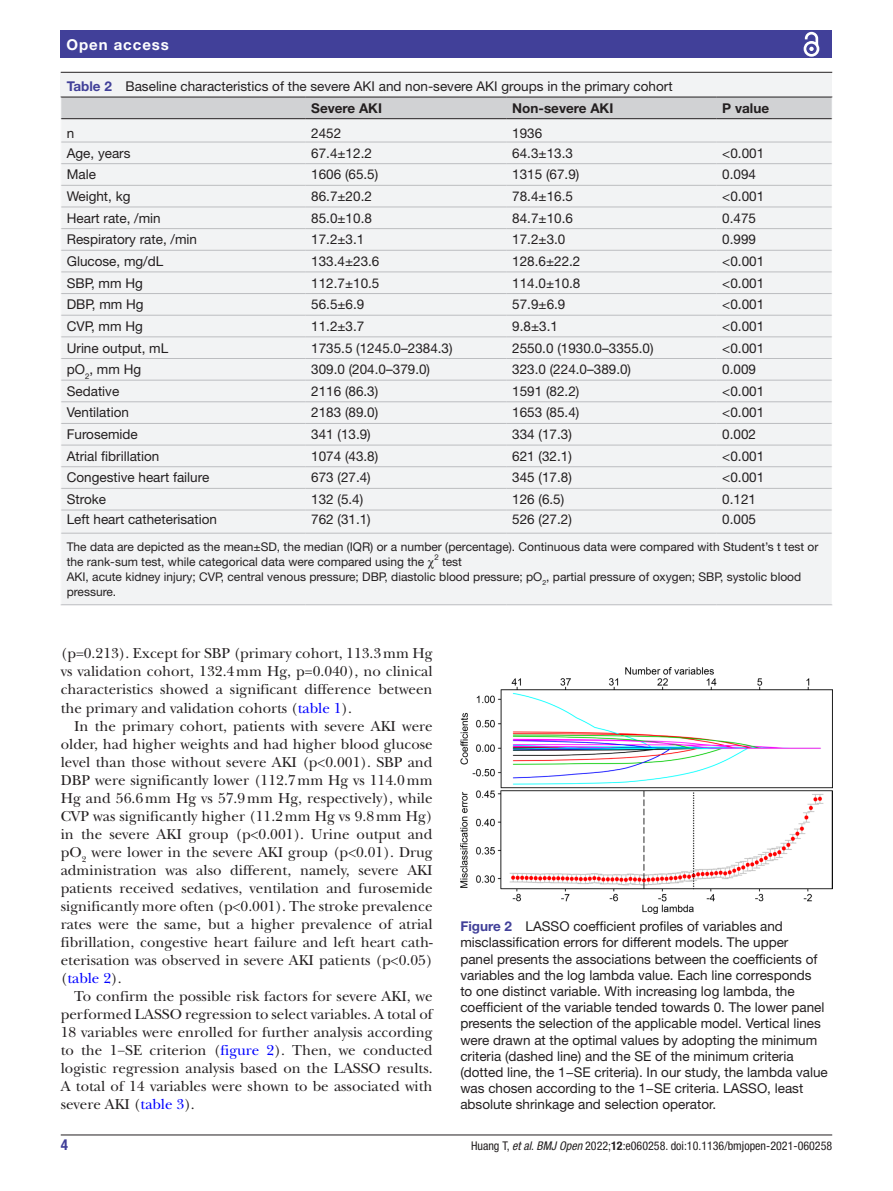
<style>
.page{position:relative;width:893px;height:1191px;background:#fff}
.page>*{position:absolute;margin:0;border:0;box-sizing:border-box;transform-origin:0 0}
.t1{font:15px/18px "New Baskerville";color:#231f20;text-align:justify}
.t2{font:700 15px "Helvetica Neue LT Std";letter-spacing:.065em;color:#fff}
.t3{font:700 condensed 15px "Helvetica Neue LT Std";color:#414099}
.t4{font:13.5px/16.2px "Helvetica Neue LT Std";color:#231f20}
.t5{font:700 13.5px "Helvetica Neue LT Std";color:#231f20}
.t6{font:12px/15px "Helvetica Neue LT Std";color:#231f20}
.t7{font:condensed 12px "Helvetica Neue LT Std";color:#231f20}
.t8{font:7.95px "Helvetica Neue LT Std";color:#231f20}
.s1{font-weight:700;color:#414099}
.s2{font-weight:700}
.s3{color:#00f}
.s4{font-style:italic}
</style>
<div class="page">
<hr style="left:61px;top:1134px;width:771px;height:1px;background:#231f20">
<div style="left:61px;top:31px;width:771px;height:27px;background:#414099"></div>
<svg style="left:803px;top:31px;width:17px;height:26px"></svg>
<div style="left:61px;top:73px;width:771px;height:532px;background:#f2f3f4"></div>
<hr style="left:61px;top:72px;width:771px;height:1px;background:#231f20">
<hr style="left:305px;top:533px;width:201px;height:1px;background:#bcbdc0">
<hr style="left:506px;top:533px;width:210px;height:1px;background:#bcbdc0">
<hr style="left:716px;top:533px;width:116px;height:1px;background:#bcbdc0">
<hr style="left:61px;top:533px;width:244px;height:1px;background:#bcbdc0">
<hr style="left:61px;top:604px;width:244px;height:1px;background:#bcbdc0">
<hr style="left:305px;top:604px;width:201px;height:1px;background:#bcbdc0">
<hr style="left:506px;top:604px;width:210px;height:1px;background:#bcbdc0">
<hr style="left:716px;top:604px;width:116px;height:1px;background:#bcbdc0">
<svg style="left:60px;top:97px;width:773px;height:436px"></svg>
<img style="left:460px;top:667px;width:372px;height:246px">
<p class="t2" style="left:66px;top:35px;width:104px">Open access</p>
<p class="t4" style="left:311px;top:75px;width:363px;line-height:22px;text-indent:-244px"><span class="s1">Table 2</span> Baseline characteristics of the severe AKI and non-severe AKI groups in the primary cohort<br><span class="s2">Severe AKI</span></p>
<p class="t5" style="left:512px;top:99px;width:103px">Non-severe AKI</p>
<p class="t5" style="left:722px;top:99px;width:48px">P value</p>
<p class="t4" style="left:67px;top:124px;width:9px">n</p>
<p class="t4" style="left:311px;top:124px;width:32px">2452</p>
<p class="t4" style="left:512px;top:124px;width:32px">1936</p>
<p class="t4" style="left:67px;top:145px;width:65px">Age, years</p>
<p class="t4" style="left:311px;top:145px;width:62px">67.4±12.2</p>
<p class="t4" style="left:512px;top:145px;width:62px">64.3±13.3</p>
<p class="t4" style="left:722px;top:145px;width:43px">&lt;0.001</p>
<p class="t4" style="left:67px;top:166px;width:31px">Male</p>
<p class="t4" style="left:311px;top:166px;width:69px">1606 (65.5)</p>
<p class="t4" style="left:512px;top:166px;width:69px">1315 (67.9)</p>
<p class="t4" style="left:722px;top:166px;width:35px">0.094</p>
<p class="t4" style="left:67px;top:188px;width:65px">Weight, kg</p>
<p class="t4" style="left:311px;top:188px;width:62px">86.7±20.2</p>
<p class="t4" style="left:512px;top:188px;width:62px">78.4±16.5</p>
<p class="t4" style="left:722px;top:188px;width:43px">&lt;0.001</p>
<p class="t4" style="left:67px;top:209px;width:96px">Heart rate, /min</p>
<p class="t4" style="left:311px;top:209px;width:62px">85.0±10.8</p>
<p class="t4" style="left:512px;top:209px;width:62px">84.7±10.6</p>
<p class="t4" style="left:722px;top:209px;width:35px">0.475</p>
<p class="t4" style="left:67px;top:231px;width:132px">Respiratory rate, /min</p>
<p class="t4" style="left:311px;top:231px;width:55px">17.2±3.1</p>
<p class="t4" style="left:512px;top:231px;width:55px">17.2±3.0</p>
<p class="t4" style="left:722px;top:231px;width:35px">0.999</p>
<p class="t4" style="left:67px;top:253px;width:98px">Glucose, mg/dL</p>
<p class="t4" style="left:311px;top:253px;width:70px">133.4±23.6</p>
<p class="t4" style="left:512px;top:253px;width:70px">128.6±22.2</p>
<p class="t4" style="left:722px;top:253px;width:43px">&lt;0.001</p>
<p class="t4" style="left:67px;top:274px;width:78px">SBP, mm Hg</p>
<p class="t4" style="left:311px;top:274px;width:70px">112.7±10.5</p>
<p class="t4" style="left:512px;top:274px;width:70px">114.0±10.8</p>
<p class="t4" style="left:722px;top:274px;width:43px">&lt;0.001</p>
<p class="t4" style="left:67px;top:296px;width:78px">DBP, mm Hg</p>
<p class="t4" style="left:311px;top:296px;width:55px">56.5±6.9</p>
<p class="t4" style="left:512px;top:296px;width:55px">57.9±6.9</p>
<p class="t4" style="left:722px;top:296px;width:43px">&lt;0.001</p>
<p class="t4" style="left:67px;top:318px;width:78px">CVP, mm Hg</p>
<p class="t4" style="left:311px;top:318px;width:55px">11.2±3.7</p>
<p class="t4" style="left:512px;top:318px;width:47px">9.8±3.1</p>
<p class="t4" style="left:722px;top:318px;width:43px">&lt;0.001</p>
<p class="t4" style="left:67px;top:339px;width:103px">Urine output, mL</p>
<p class="t4" style="left:311px;top:339px;width:143px">1735.5 (1245.0–2384.3)</p>
<p class="t4" style="left:512px;top:339px;width:143px">2550.0 (1930.0–3355.0)</p>
<p class="t4" style="left:722px;top:339px;width:43px">&lt;0.001</p>
<p class="t4" style="left:67px;top:361px;width:76px">pO<sub>2</sub>, mm Hg</p>
<p class="t4" style="left:311px;top:361px;width:120px">309.0 (204.0–379.0)</p>
<p class="t4" style="left:512px;top:361px;width:120px">323.0 (224.0–389.0)</p>
<p class="t4" style="left:722px;top:361px;width:35px">0.009</p>
<p class="t4" style="left:67px;top:383px;width:54px">Sedative</p>
<p class="t4" style="left:311px;top:383px;width:69px">2116 (86.3)</p>
<p class="t4" style="left:512px;top:383px;width:69px">1591 (82.2)</p>
<p class="t4" style="left:722px;top:383px;width:43px">&lt;0.001</p>
<p class="t4" style="left:67px;top:404px;width:64px">Ventilation</p>
<p class="t4" style="left:311px;top:404px;width:69px">2183 (89.0)</p>
<p class="t4" style="left:512px;top:404px;width:69px">1653 (85.4)</p>
<p class="t4" style="left:722px;top:404px;width:43px">&lt;0.001</p>
<p class="t4" style="left:67px;top:426px;width:73px">Furosemide</p>
<p class="t4" style="left:311px;top:426px;width:61px">341 (13.9)</p>
<p class="t4" style="left:512px;top:426px;width:61px">334 (17.3)</p>
<p class="t4" style="left:722px;top:426px;width:35px">0.002</p>
<p class="t4" style="left:67px;top:447px;width:94px">Atrial fibrillation</p>
<p class="t4" style="left:311px;top:447px;width:69px">1074 (43.8)</p>
<p class="t4" style="left:512px;top:447px;width:61px">621 (32.1)</p>
<p class="t4" style="left:722px;top:447px;width:43px">&lt;0.001</p>
<p class="t4" style="left:67px;top:469px;width:144px">Congestive heart failure</p>
<p class="t4" style="left:311px;top:469px;width:61px">673 (27.4)</p>
<p class="t4" style="left:512px;top:469px;width:61px">345 (17.8)</p>
<p class="t4" style="left:722px;top:469px;width:43px">&lt;0.001</p>
<p class="t4" style="left:67px;top:491px;width:41px">Stroke</p>
<p class="t4" style="left:311px;top:491px;width:54px">132 (5.4)</p>
<p class="t4" style="left:512px;top:491px;width:54px">126 (6.5)</p>
<p class="t4" style="left:722px;top:491px;width:35px">0.121</p>
<p class="t4" style="left:67px;top:511px;width:152px">Left heart catheterisation</p>
<p class="t4" style="left:311px;top:511px;width:61px">762 (31.1)</p>
<p class="t4" style="left:512px;top:511px;width:61px">526 (27.2)</p>
<p class="t4" style="left:722px;top:511px;width:35px">0.005</p>
<p class="t6" style="left:67px;top:539px;width:753px">The data are depicted as the mean±SD, the median (IQR) or a number (percentage). Continuous data were compared with Student’s t test or the rank-sum test, while categorical data were compared using the</p>
<p class="t8" style="left:434px;top:553px;width:6px">2</p>
<p class="t6" style="left:67px;top:554px;width:736px;text-indent:375px">test<br>AKI, acute kidney injury; CVP, central venous pressure; DBP, diastolic blood pressure; pO<sub>2</sub>, partial pressure of oxygen; SBP, systolic blood pressure.</p>
<p class="t1" style="left:61px;top:644px;width:373px">(p=0.213). Except for SBP (primary cohort, 113.3mm Hg vs validation cohort, 132.4mm Hg, p=0.040), no clinical characteristics showed a significant difference between the primary and validation cohorts (<span class="s3">table 1</span>).</p>
<p class="t1" style="left:61px;top:717px;width:373px;text-indent:14px">In the primary cohort, patients with severe AKI were older, had higher weights and had higher blood glucose level than those without severe AKI (p&lt;0.001). SBP and DBP were significantly lower (112.7mm Hg vs 114.0mm Hg and 56.6mm Hg vs 57.9mm Hg, respectively), while CVP was significantly higher (11.2mm Hg vs 9.8mm Hg) in the severe AKI group (p&lt;0.001). Urine output and pO<sub>2</sub> were lower in the severe AKI group (p&lt;0.01). Drug administration was also different, namely, severe AKI patients received sedatives, ventilation and furosemide significantly more often (p&lt;0.001). The stroke prevalence rates were the same, but a higher prevalence of atrial fibrillation, congestive heart failure and left heart cath&shy;eterisation was observed in severe AKI patients (p&lt;0.05) (<span class="s3">table 2</span>).</p>
<p class="t1" style="left:61px;top:987px;width:373px;text-indent:14px">To confirm the possible risk factors for severe AKI, we performed LASSO regression to select variables. A total of 18 variables were enrolled for further analysis according to the 1−SE criterion (<span class="s3">figure 2</span>). Then, we conducted logistic regression analysis based on the LASSO results.<br>A total of 14 variables were shown to be associated with severe AKI (<span class="s3">table 3</span>).</p>
<p class="t4" style="left:460px;top:918px;width:369px"><span class="s1">Figure 2</span> LASSO coefficient profiles of variables and misclassification errors for different models. The upper<br>panel presents the associations between the coefficients of variables and the log lambda value. Each line corresponds<br>to one distinct variable. With increasing log lambda, the coefficient of the variable tended towards 0. The lower panel presents the selection of the applicable model. Vertical lines were drawn at the optimal values by adopting the minimum criteria (dashed line) and the SE of the minimum criteria (dotted line, the 1−SE criteria). In our study, the lambda value was chosen according to the 1−SE criteria. LASSO, least absolute shrinkage and selection operator.</p>
<p class="t3" style="left:61px;top:1135px;width:9px">4</p>
<p class="t7" style="left:471px;top:1138px;width:363px">Huang T, <span class="s4">et al</span>. <span class="s4">BMJ Open</span> 2022;<span class="s2">12</span>:e060258. doi:10.1136/bmjopen-2021-060258</p>
</div>
